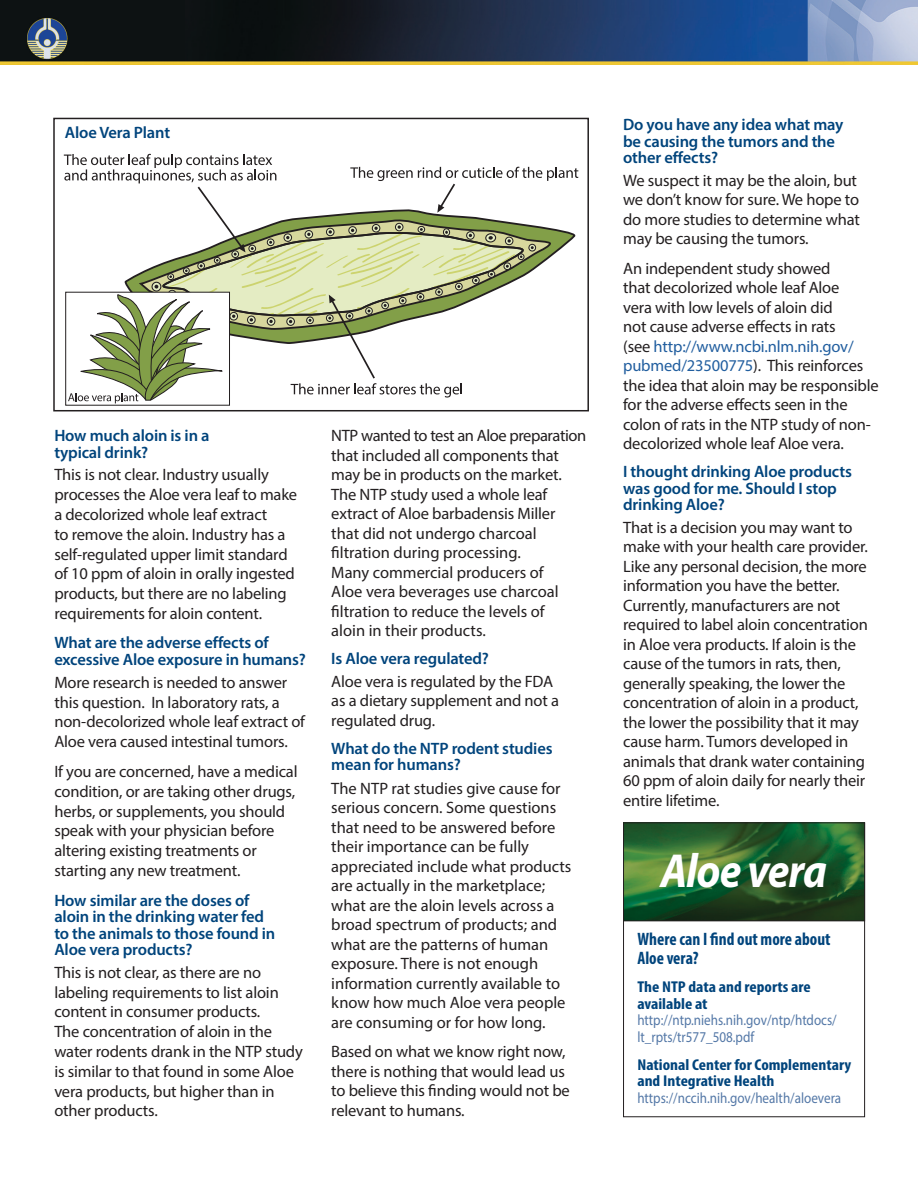
<style>
.page{position:relative;width:918px;height:1188px;background:#fff}
.page>*{position:absolute;margin:0;border:0;box-sizing:border-box;transform-origin:0 0}
.t1{font:italic 700 48px "Myriad Pro";letter-spacing:-.025em;color:#fff;scale:.9 1}
.t2{font:700 condensed 18px/19.5px "Myriad Pro";color:#00447c;scale:.96 1}
.Text1-11_13_Myriad_P{font:16.5px/19.5px "Myriad Pro";letter-spacing:-.01em;color:#231f20}
.Text1-11_13_Myriad_P-2{font:600 16.5px/16.5px "Myriad Pro";letter-spacing:-.01em;color:#00447c}
.t3{font:700 condensed 15.75px/16.5px "Myriad Pro";color:#00447c;scale:1.1 1}
.t4{font:15px/16.5px "Myriad Pro";color:#5478a7;scale:.88 1}
.s1{color:#215e9f}
</style>
<div class="page">
<img style="left:0;top:0;width:918px;height:64px">
<div style="left:53px;top:118px;width:536px;height:293px;border:2px solid #231f20"></div>
<img style="left:625px;top:824px;width:238px;height:95px">
<div style="left:623px;top:822px;width:242px;height:99px;border:1px solid #231f20"></div>
<div style="left:65px;top:292px;width:165px;height:114px;background:linear-gradient(to right,#bebdbd,#bebdbd)"></div>
<svg style="left:64px;top:154px;width:514px;height:249px"></svg>
<p class="Text1-11_13_Myriad_P-2" style="left:65px;top:123px;width:107px">Aloe Vera Plant</p>
<h2 class="Text1-11_13_Myriad_P-2" style="left:54px;top:427px;width:157px">How much aloin is in a typical drink?</h2>
<p class="Text1-11_13_Myriad_P" style="left:54px;top:465px;width:244px">This is not clear. Industry usually processes the Aloe vera leaf to make a decolorized whole leaf extract<br>to remove the aloin. Industry has a self-regulated upper limit standard of 10 ppm of aloin in orally ingested products, but there are no labeling requirements for aloin content.</p>
<h2 class="Text1-11_13_Myriad_P-2" style="left:54px;top:634px;width:253px">What are the adverse effects of excessive Aloe exposure in humans?</h2>
<p class="Text1-11_13_Myriad_P" style="left:54px;top:672px;width:252px">More research is needed to answer this question. In laboratory rats, a non-decolorized whole leaf extract of Aloe vera caused intestinal tumors.</p>
<p class="Text1-11_13_Myriad_P" style="left:54px;top:761px;width:245px">If you are concerned, have a medical condition, or are taking other drugs, herbs, or supplements, you should speak with your physician before altering existing treatments or starting any new treatment.</p>
<h2 class="Text1-11_13_Myriad_P-2" style="left:54px;top:891px;width:223px">How similar are the doses of aloin in the drinking water fed to the animals to those found in<br>Aloe vera products?</h2>
<p class="Text1-11_13_Myriad_P" style="left:54px;top:962px;width:250px">This is not clear, as there are no labeling requirements to list aloin content in consumer products.<br>The concentration of aloin in the water rodents drank in the NTP study is similar to that found in some Aloe vera products, but higher than in other products.</p>
<p class="Text1-11_13_Myriad_P" style="left:331px;top:426px;width:257px">NTP wanted to test an Aloe preparation that included all components that may be in products on the market.<br>The NTP study used a whole leaf extract of Aloe barbadensis Miller that did not undergo charcoal filtration during processing.<br>Many commercial producers of<br>Aloe vera beverages use charcoal filtration to reduce the levels of<br>aloin in their products.</p>
<h2 class="Text1-11_13_Myriad_P-2" style="left:331px;top:650px;width:159px">Is Aloe vera regulated?</h2>
<p class="Text1-11_13_Myriad_P" style="left:331px;top:671px;width:229px">Aloe vera is regulated by the FDA as a dietary supplement and not a regulated drug.</p>
<h2 class="Text1-11_13_Myriad_P-2" style="left:331px;top:739px;width:223px">What do the NTP rodent studies mean for humans?</h2>
<p class="Text1-11_13_Myriad_P" style="left:331px;top:778px;width:242px">The NTP rat studies give cause for serious concern. Some questions that need to be answered before their importance can be fully appreciated include what products are actually in the marketplace; what are the aloin levels across a broad spectrum of products; and what are the patterns of human exposure. There is not enough information currently available to know how much Aloe vera people are consuming or for how long.</p>
<p class="Text1-11_13_Myriad_P" style="left:331px;top:1042px;width:240px">Based on what we know right now, there is nothing that would lead us to believe this finding would not be relevant to humans.</p>
<h2 class="Text1-11_13_Myriad_P-2" style="left:623px;top:116px;width:222px">Do you have any idea what may be causing the tumors and the other effects?</h2>
<p class="Text1-11_13_Myriad_P" style="left:623px;top:170px;width:238px">We suspect it may be the aloin, but we don’t know for sure. We hope to do more studies to determine what may be causing the tumors.</p>
<p class="Text1-11_13_Myriad_P" style="left:623px;top:258px;width:232px">An independent study showed that decolorized whole leaf Aloe vera with low levels of aloin did not cause adverse effects in rats (see <span class="s1">http://www.ncbi.nlm.nih.gov/</span></p>
<p class="Text1-11_13_Myriad_P" style="left:623px;top:356px;width:257px"><span class="s1">pubmed/23500775</span>). This reinforces the idea that aloin may be responsible for the adverse effects seen in the colon of rats in the NTP study of non&shy;decolorized whole leaf Aloe vera.</p>
<h2 class="Text1-11_13_Myriad_P-2" style="left:623px;top:463px;width:230px">I thought drinking Aloe products was good for me. Should I stop drinking Aloe?</h2>
<p class="Text1-11_13_Myriad_P" style="left:623px;top:517px;width:246px">That is a decision you may want to make with your health care provider.<br>Like any personal decision, the more information you have the better.<br>Currently, manufacturers are not required to label aloin concentration in Aloe vera products. If aloin is the cause of the tumors in rats, then, generally speaking, the lower the concentration of aloin in a product, the lower the possibility that it may cause harm. Tumors developed in animals that drank water containing 60 ppm of aloin daily for nearly their entire lifetime.</p>
<h1 class="t1" style="left:660px;top:840px;width:187px">Aloe vera</h1>
<h3 class="t2" style="left:637px;top:929px;width:203px">Where can I find out more about<br>Aloe vera?</h3>
<p class="t3" style="left:637px;top:978px;width:159px">The NTP data and reports are available at</p>
<p class="t4" style="left:637px;top:1012px;width:228px">http://ntp.niehs.nih.gov/ntp/htdocs/ lt_rpts/tr577_508.pdf</p>
<p class="t3" style="left:637px;top:1056px;width:196px">National Center for Complementary and Integrative Health</p>
<p class="t4" style="left:637px;top:1089px;width:233px">https://nccih.nih.gov/health/aloevera</p>
</div>
